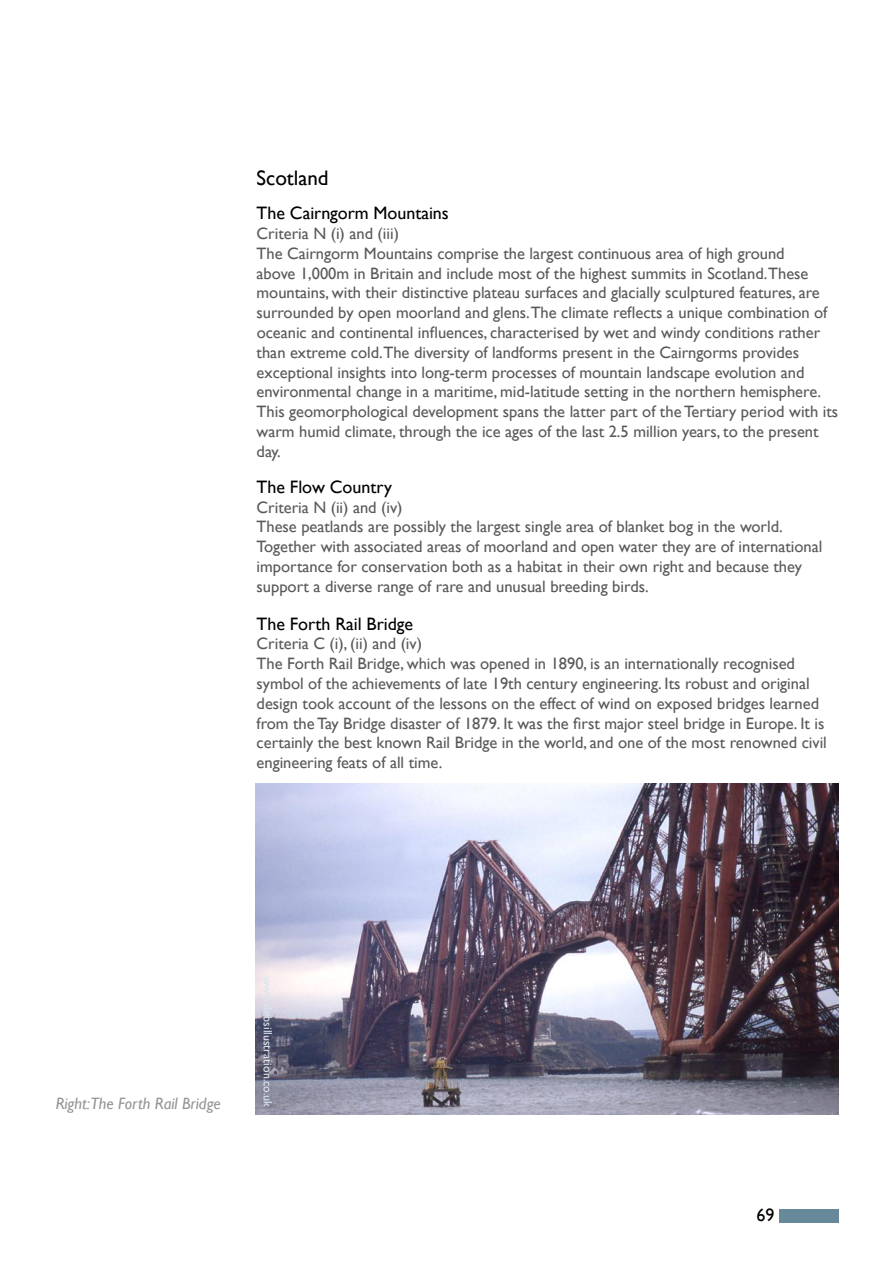
<style>
.page{position:relative;width:893px;height:1263px;background:#fff}
.page>*{position:absolute;margin:0;border:0;box-sizing:border-box;transform-origin:0 0}
.t1{font:21px "Gill Sans";color:#000}
.t2{font:18px "Gill Sans";color:#000}
.t3{font:16.5px/19.8px "Gill Sans";color:#58595b}
.t4{font:italic 16.5px "Gill Sans";color:#939598}
.t5{font:12px "Gill Sans";color:#d9e7ef}
</style>
<div class="page">
<div style="left:779px;top:1209px;width:60px;height:14px;background:#68899a"></div>
<img style="left:255px;top:784px;width:584px;height:330px">
<p class="t1" style="left:257px;top:165px;width:73px">Scotland</p>
<p class="t2" style="left:257px;top:203px;width:194px">The Cairngorm Mountains</p>
<p class="t3" style="left:257px;top:223px;width:583px">Criteria N (i) and (iii)<br>The Cairngorm Mountains comprise the largest continuous area of high ground<br>above 1,000m in Britain and include most of the highest summits in Scotland.These mountains, with their distinctive plateau surfaces and glacially sculptured features, are surrounded by open moorland and glens.The climate reflects a unique combination of oceanic and continental influences, characterised by wet and windy conditions rather than extreme cold.The diversity of landforms present in the Cairngorms provides exceptional insights into long-term processes of mountain landscape evolution and environmental change in a maritime, mid-latitude setting in the northern hemisphere.<br>This geomorphological development spans the latter part of the Tertiary period with its warm humid climate, through the ice ages of the last 2.5 million years, to the present day.</p>
<p class="t2" style="left:257px;top:476px;width:137px">The Flow Country</p>
<p class="t3" style="left:257px;top:497px;width:567px">Criteria N (ii) and (iv)<br>These peatlands are possibly the largest single area of blanket bog in the world.<br>Together with associated areas of moorland and open water they are of international importance for conservation both as a habitat in their own right and because they support a diverse range of rare and unusual breeding birds.</p>
<p class="t2" style="left:257px;top:613px;width:158px">The Forth Rail Bridge</p>
<p class="t3" style="left:257px;top:634px;width:572px">Criteria C (i), (ii) and (iv)<br>The Forth Rail Bridge, which was opened in 1890, is an internationally recognised symbol of the achievements of late 19th century engineering. Its robust and original design took account of the lessons on the effect of wind on exposed bridges learned from theTay Bridge disaster of 1879. It was the first major steel bridge in Europe. It is certainly the best known Rail Bridge in the world, and one of the most renowned civil engineering feats of all time.</p>
<p class="t4" style="left:56px;top:1093px;width:166px">Right:The Forth Rail Bridge</p>
<p class="t5" style="left:275px;top:977px;width:132px;rotate:90deg">www.debsillustration.co.uk</p>
<p class="t2" style="left:757px;top:1205px;width:19px">69</p>
</div>
